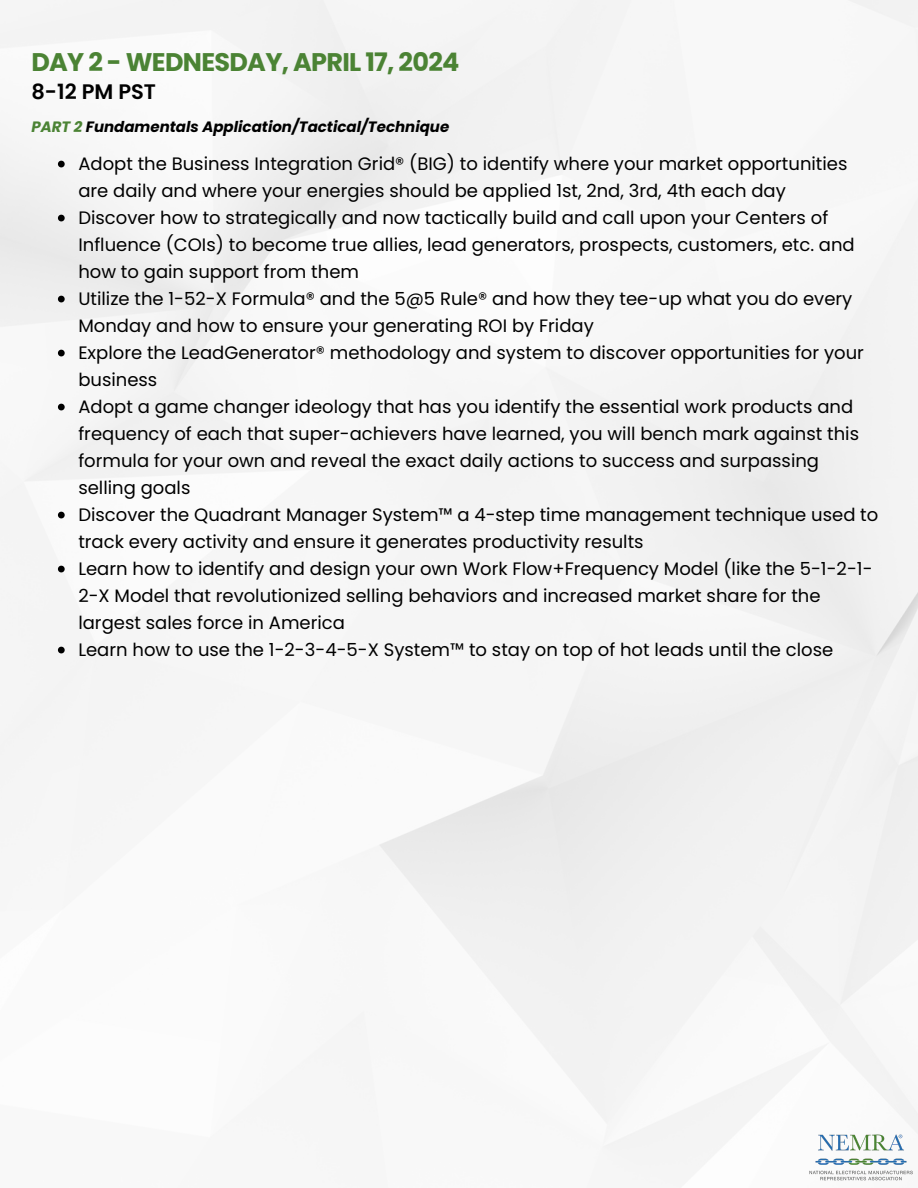
<style>
.page{position:relative;width:918px;height:1188px;background:#fff}
.page>*{position:absolute;margin:0;border:0;box-sizing:border-box;transform-origin:0 0}
.t1{font:700 25.5px "Poppins";letter-spacing:-.025em;color:#4b8334}
.t2{font:600 21px "Poppins";color:#000}
.t3{font:18px/27px "Poppins";color:#000}
.t4{font:italic 700 15px "Poppins";color:#000}
.s1{color:#4b8334}
</style>
<div class="page">
<img style="left:809px;top:1133px;width:104px;height:49px">
<svg style="left:58px;top:161px;width:7px;height:6px"></svg>
<svg style="left:58px;top:215px;width:7px;height:6px"></svg>
<svg style="left:58px;top:296px;width:7px;height:6px"></svg>
<svg style="left:58px;top:350px;width:7px;height:6px"></svg>
<svg style="left:58px;top:404px;width:7px;height:6px"></svg>
<svg style="left:58px;top:512px;width:7px;height:6px"></svg>
<svg style="left:58px;top:566px;width:7px;height:6px"></svg>
<svg style="left:58px;top:647px;width:7px;height:6px"></svg>
<p class="t1" style="left:31px;top:44px;width:430px">DAY 2 - WEDNESDAY, APRIL 17, 2024</p>
<p class="t2" style="left:31px;top:77px;width:126px">8-12 PM PST</p>
<p class="t4" style="left:31px;top:116px;width:419px"><span class="s1">PART 2</span> Fundamentals Application/Tactical/Technique</p>
<p class="t3" style="left:78px;top:150px;width:771px">Adopt the Business Integration Grid® (BIG) to identify where your market opportunities are daily and where your energies should be applied 1st, 2nd, 3rd, 4th each day</p>
<p class="t3" style="left:78px;top:204px;width:778px">Discover how to strategically and now tactically build and call upon your Centers of<br>Influence (COIs) to become true allies, lead generators, prospects, customers, etc. and how to gain support from them</p>
<p class="t3" style="left:78px;top:285px;width:775px">Utilize the 1-52-X Formula® and the 5@5 Rule® and how they tee-up what you do every<br>Monday and how to ensure your generating ROI by Friday</p>
<p class="t3" style="left:78px;top:339px;width:787px">Explore the LeadGenerator® methodology and system to discover opportunities for your business</p>
<p class="t3" style="left:78px;top:393px;width:782px">Adopt a game changer ideology that has you identify the essential work products and frequency of each that super-achievers have learned, you will bench mark against this formula for your own and reveal the exact daily actions to success and surpassing selling goals</p>
<p class="t3" style="left:78px;top:501px;width:801px">Discover the Quadrant Manager System™ a 4-step time management technique used to track every activity and ensure it generates productivity results</p>
<p class="t3" style="left:78px;top:555px;width:796px">Learn how to identify and design your own Work Flow+Frequency Model (like the 5-1-2-1-<br>2-X Model that revolutionized selling behaviors and increased market share for the largest sales force in America</p>
<p class="t3" style="left:78px;top:636px;width:756px">Learn how to use the 1-2-3-4-5-X System™ to stay on top of hot leads until the close</p>
</div>
